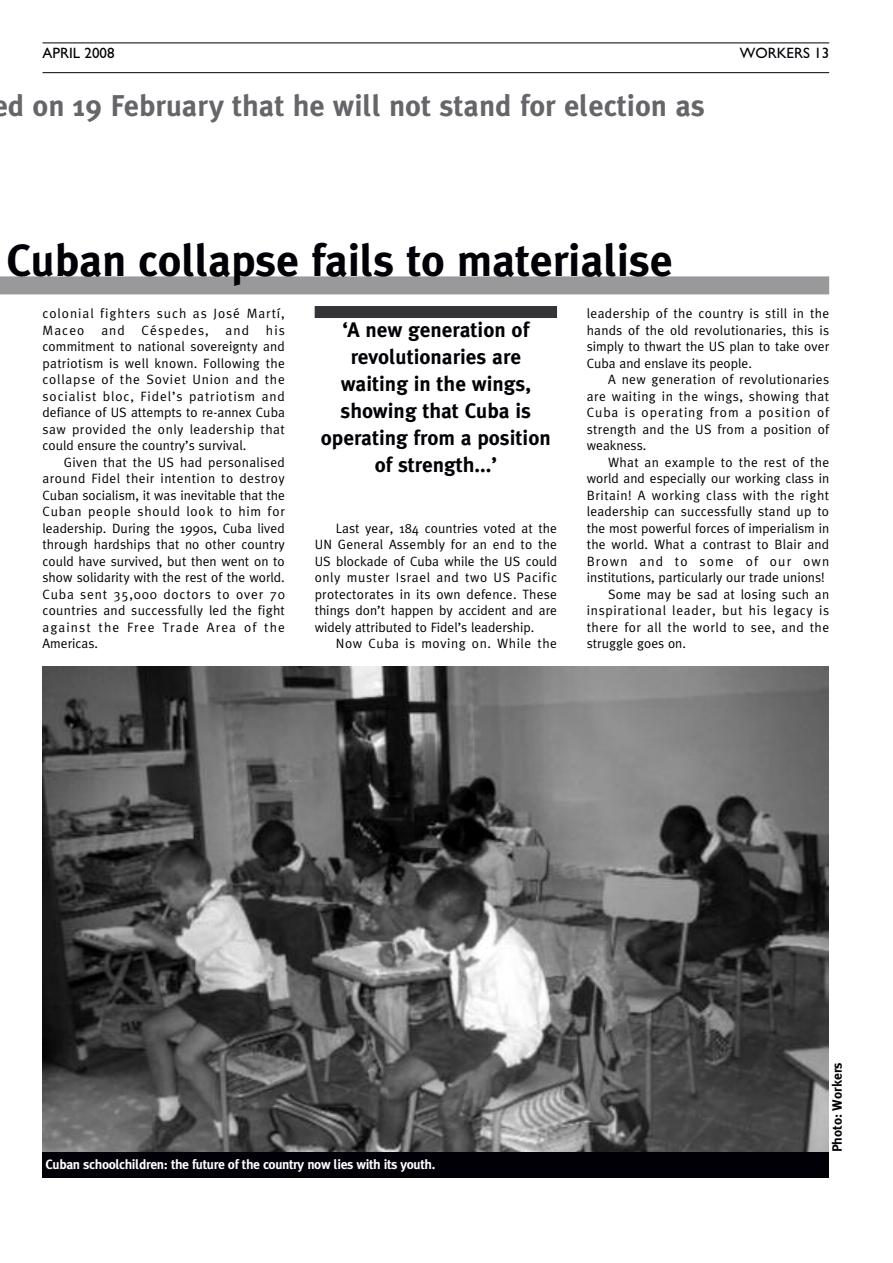
<style>
.page{position:relative;width:893px;height:1263px;background:#fff}
.page>*{position:absolute;margin:0;border:0;box-sizing:border-box;transform-origin:0 0}
.t1{font:700 45px "Meta Plus";letter-spacing:-.005em;color:#000006}
.t2{font:700 30px "Meta Plus";color:#66666a}
.t3{font:700 21px/27px "Meta Plus";color:#000006;text-align:center}
.t4{font:15px "Gill Sans";color:#000006}
.t5{font:13.5px/16.5px "Meta Plus";letter-spacing:.015em;color:#000006;text-align:justify}
.t6{font:700 13.5px "Meta Plus";letter-spacing:-.025em;color:#fff}
.t7{font:13.5px "Meta Plus";letter-spacing:.04em;color:#000006}
.t8{font:13.5px "Meta Plus";letter-spacing:.05em;color:#000006}
.t9{font:13.5px "Meta Plus";letter-spacing:.035em;color:#000006}
.t10{font:13.5px "Meta Plus";letter-spacing:.08em;color:#000006}
.t11{font:700 13.5px "Meta Plus";color:#000006}
</style>
<div class="page">
<hr style="left:43px;top:43px;width:786px;height:1px;background:#000006">
<hr style="left:43px;top:72px;width:786px;height:1px;background:#000006">
<div style="left:0;top:276px;width:829px;height:18px;background:#99999b"></div>
<div style="left:315px;top:306px;width:242px;height:12px;background:#333338"></div>
<div style="left:43px;top:1151px;width:786px;height:27px;background:#000006"></div>
<img style="left:43px;top:666px;width:786px;height:485px">
<p class="t4" style="left:43px;top:44px;width:73px">APRIL 2008</p>
<p class="t4" style="left:740px;top:44px;width:91px">WORKERS 13</p>
<h2 class="t2" style="left:-8px;top:95px;width:714px">ed on 19 February that he will not stand for election as</h2>
<h1 class="t1" style="left:7px;top:245px;width:668px">Cuban collapse fails to materialise</h1>
<p class="t5" style="left:43px;top:306px;width:244px">colonial fighters such as José Martí, Maceo and Céspedes, and his commitment to national sovereignty and patriotism is well known. Following the collapse of the Soviet Union and the socialist bloc, Fidel’s patriotism and defiance of US attempts to re-annex Cuba saw provided the only leadership that could ensure the country’s survival.</p>
<p class="t5" style="left:43px;top:455px;width:244px;text-indent:21px">Given that the US had personalised around Fidel their intention to destroy Cuban socialism, it was inevitable that the Cuban people should look to him for leadership. During the 1990s, Cuba lived through hardships that no other country could have survived, but then went on to show solidarity with the rest of the world.<br>Cuba sent 35,000 doctors to over 70 countries and successfully led the fight against the Free Trade Area of the Americas.</p>
<h3 class="t3" style="left:321px;top:319px;width:231px">‘A new generation of revolutionaries are waiting in the wings, showing that Cuba is operating from a position of strength...’</h3>
<p class="t5" style="left:315px;top:521px;width:244px;text-indent:21px">Last year, 184 countries voted at the UN General Assembly for an end to the US blockade of Cuba while the US could only muster Israel and two US Pacific protectorates in its own defence. These things don’t happen by accident and are widely attributed to Fidel’s leadership.</p>
<p class="t7" style="left:336px;top:639px;width:223px">Now Cuba is moving on. While the</p>
<p class="t5" style="left:587px;top:306px;width:244px">leadership of the country is still in the hands of the old revolutionaries, this is simply to thwart the US plan to take over Cuba and enslave its people.</p>
<p class="t5" style="left:587px;top:372px;width:244px;text-indent:21px">A new generation of revolutionaries are waiting in the wings, showing that Cuba is operating from a position of strength and the US from a position of weakness.</p>
<p class="t5" style="left:608px;top:455px;width:223px">What an example to the rest of the</p>
<p class="t5" style="left:587px;top:471px;width:244px">world and especially our working class in</p>
<p class="t7" style="left:587px;top:490px;width:244px">Britain! A working class with the right</p>
<p class="t5" style="left:587px;top:504px;width:244px">leadership can successfully stand up to</p>
<p class="t5" style="left:587px;top:521px;width:244px">the most powerful forces of imperialism in</p>
<p class="t5" style="left:587px;top:537px;width:244px">the world. What a contrast to Blair and</p>
<p class="t10" style="left:587px;top:556px;width:244px">Brown and to some of our own</p>
<p class="t5" style="left:587px;top:570px;width:239px">institutions, particularly our trade unions!</p>
<p class="t5" style="left:608px;top:587px;width:223px">Some may be sad at losing such an</p>
<p class="t8" style="left:587px;top:606px;width:244px">inspirational leader, but his legacy is</p>
<p class="t9" style="left:587px;top:622px;width:244px">there for all the world to see, and the</p>
<p class="t5" style="left:587px;top:636px;width:101px">struggle goes on.</p>
<p class="t6" style="left:46px;top:1159px;width:391px">Cuban schoolchildren: the future of the country now lies with its youth.</p>
<p class="t11" style="left:832px;top:1152px;width:92px;rotate:-90deg">Photo: Workers</p>
</div>
